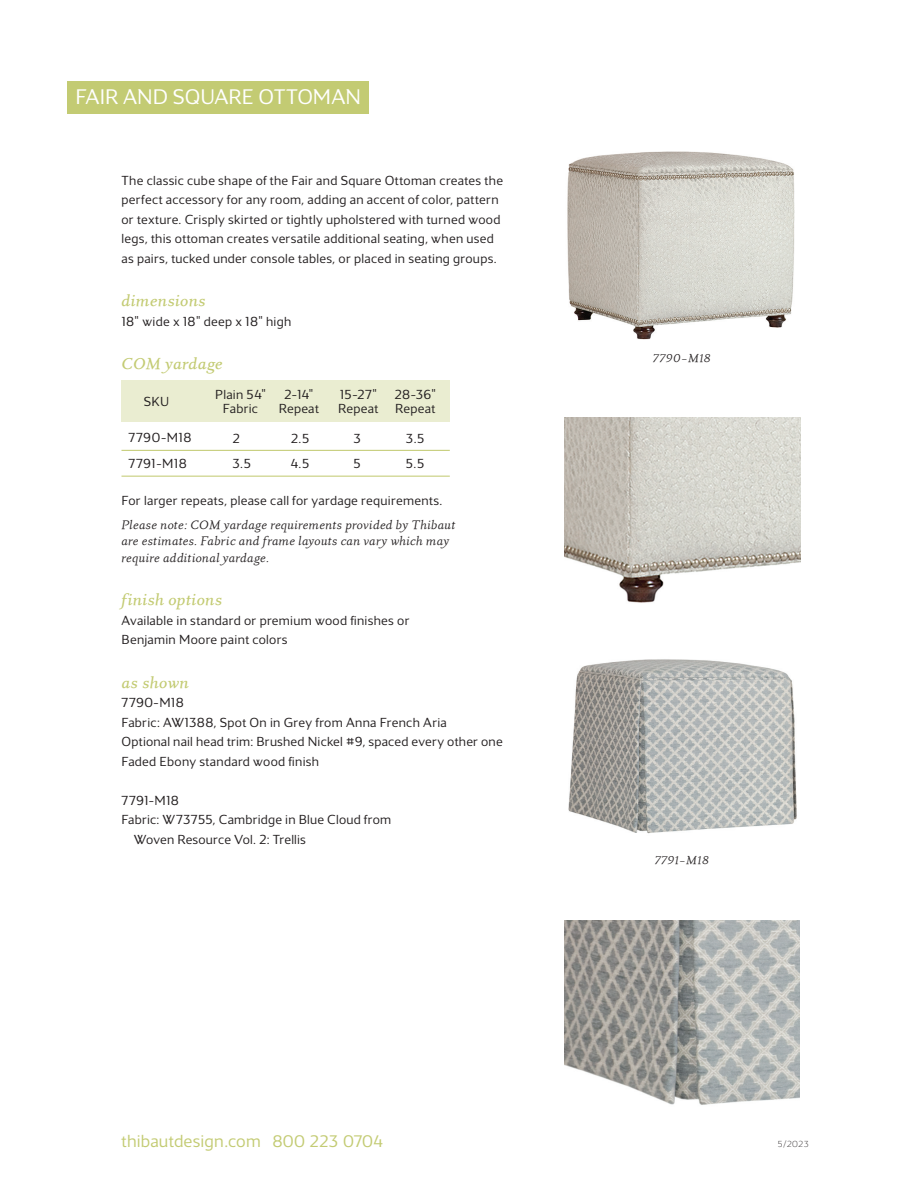
<style>
.page{position:relative;width:918px;height:1188px;background:#fff}
.page>*{position:absolute;margin:0;border:0;box-sizing:border-box;transform-origin:0 0}
.Title_BACK{font:300 21.75px "Maya Samuels";color:#fff}
.t1{font:300 18px "Maya Samuels";letter-spacing:.01em;color:#c3cb73}
.Italic_BACK{font:16.5px "Eplica Medium Italic TT";letter-spacing:.005em;color:#c3cb73}
.Specs_BACK_product{font:300 13.5px/19.5px "Maya Samuels";letter-spacing:.02em;color:#231f20}
.Specs_FRONT_product{font:300 13.5px/13.5px "Maya Samuels";letter-spacing:.02em;color:#231f20;text-align:center}
.t2{font:12.75px "Eplica Book Italic TT";letter-spacing:.015em;color:#231f20}
.Caption_BACK_product{font:12px "Eplica Book Italic TT";letter-spacing:.04em;color:#231f20}
.Product_ID{font:200 9px "Maya Samuels";color:#231f20}
.s1{font-size:17.25px}
</style>
<div class="page">
<div style="left:68px;top:81px;width:301px;height:32px;background:#c3cb73"></div>
<img style="left:565px;top:418px;width:235px;height:185px">
<img style="left:564px;top:921px;width:236px;height:184px">
<img style="left:568px;top:659px;width:229px;height:175px">
<img style="left:567px;top:151px;width:228px;height:189px">
<div style="left:122px;top:380px;width:328px;height:41px;background:#eaedd1"></div>
<hr style="left:122px;top:450px;width:328px;height:1px;background:#c3cb73">
<hr style="left:122px;top:476px;width:328px;height:1px;background:#c3cb73">
<p class="Title_BACK" style="left:76px;top:85px;width:287px">FAIR AND SQUARE OTTOMAN</p>
<p class="Specs_BACK_product" style="left:122px;top:170px;width:383px">The classic cube shape of the Fair and Square Ottoman creates the perfect accessory for any room, adding an accent of color, pattern or texture. Crisply skirted or tightly upholstered with turned wood legs, this ottoman creates versatile additional seating, when used as pairs, tucked under console tables, or placed in seating groups.</p>
<p class="Italic_BACK" style="left:122px;top:291px;width:86px">dimensions</p>
<p class="Specs_BACK_product" style="left:122px;top:311px;width:171px">18" wide x 18" deep x 18" high</p>
<p class="Italic_BACK" style="left:122px;top:354px;width:103px">COM yardage</p>
<p class="Specs_FRONT_product" style="left:144px;top:395px;width:27px">SKU</p>
<p class="Specs_FRONT_product" style="left:128px;top:431px;width:65px">7790–M18</p>
<p class="Specs_FRONT_product" style="left:128px;top:457px;width:60px">7791–M18</p>
<p class="Specs_FRONT_product" style="left:215px;top:388px;width:52px">Plain 54"<br>Fabric</p>
<p class="Specs_FRONT_product" style="left:232px;top:431px;width:9px">2</p>
<p class="Specs_FRONT_product" style="left:232px;top:457px;width:20px">3.5</p>
<p class="Specs_FRONT_product" style="left:279px;top:388px;width:42px">2–14"<br>Repeat</p>
<p class="Specs_FRONT_product" style="left:291px;top:431px;width:20px">2.5</p>
<p class="Specs_FRONT_product" style="left:291px;top:457px;width:20px">4.5</p>
<p class="Specs_FRONT_product" style="left:338px;top:388px;width:42px;text-align:left">15–27"<br>Repeat</p>
<p class="Specs_FRONT_product" style="left:354px;top:431px;width:9px">3</p>
<p class="Specs_FRONT_product" style="left:354px;top:457px;width:9px">5</p>
<p class="Specs_FRONT_product" style="left:394px;top:388px;width:43px;text-align:left">28–36"<br>Repeat</p>
<p class="Specs_FRONT_product" style="left:406px;top:431px;width:20px">3.5</p>
<p class="Specs_FRONT_product" style="left:406px;top:457px;width:20px">5.5</p>
<p class="Specs_BACK_product" style="left:122px;top:491px;width:322px">For larger repeats, please call for yardage requirements.</p>
<p class="t2" style="left:122px;top:517px;width:336px">Please note: COM yardage requirements provided by Thibaut</p>
<p class="t2" style="left:122px;top:534px;width:329px">are estimates. Fabric and frame layouts can vary which may</p>
<p class="t2" style="left:122px;top:550px;width:149px">require additional yardage.</p>
<p class="Italic_BACK" style="left:122px;top:591px;width:103px">finish options</p>
<p class="Specs_BACK_product" style="left:122px;top:611px;width:290px">Available in standard or premium wood finishes or<br>Benjamin Moore paint colors</p>
<p class="Italic_BACK" style="left:122px;top:673px;width:69px">as shown</p>
<p class="Specs_BACK_product" style="left:122px;top:693px;width:64px">7790–M18</p>
<p class="Specs_BACK_product" style="left:122px;top:713px;width:383px">Fabric: AW1388, Spot On in Grey from Anna French Aria<br>Optional nail head trim: Brushed Nickel #9, spaced every other one</p>
<p class="Specs_BACK_product" style="left:122px;top:752px;width:199px">Faded Ebony standard wood finish</p>
<p class="Specs_BACK_product" style="left:122px;top:791px;width:59px">7791–M18</p>
<p class="Specs_BACK_product" style="left:122px;top:810px;width:271px">Fabric: W73755, Cambridge in Blue Cloud from</p>
<p class="Specs_BACK_product" style="left:134px;top:830px;width:174px">Woven Resource Vol. 2: Trellis</p>
<h2 class="t1" style="left:122px;top:1131px;width:263px">thibautdesign.com <span class="s1">800 223 0704</span></h2>
<p class="Caption_BACK_product" style="left:653px;top:351px;width:59px">7790–M18</p>
<p class="Caption_BACK_product" style="left:655px;top:853px;width:56px">7791–M18</p>
<p class="Product_ID" style="left:778px;top:1139px;width:32px">5/2023</p>
</div>
